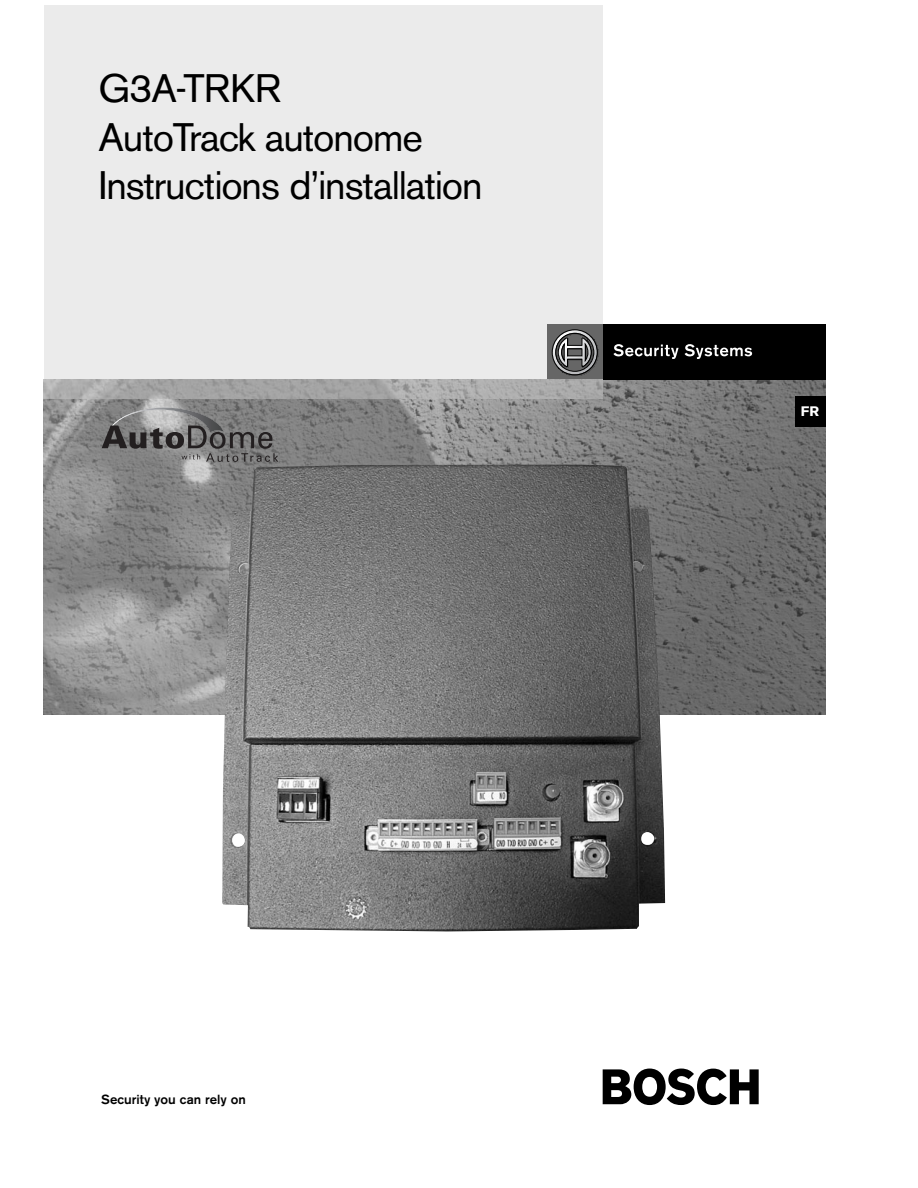
<style>
.page{position:relative;width:918px;height:1188px;background:#fff}
.page>*{position:absolute;margin:0;border:0;box-sizing:border-box;transform-origin:0 0}
.t1{font:39.45px/48.3px "Akzidenz Grotesk BQ";letter-spacing:-.03em;color:#000}
.t2{font:700 13.65px "Akzidenz Grotesk BQ";color:#fff}
.t3{font:500 13.2px "Akzidenz Grotesk BQ";color:#000}
</style>
<div class="page">
<div style="left:44px;top:5px;width:559px;height:378px;background:#ebebeb"></div>
<img style="left:44px;top:380px;width:782px;height:334px">
<div style="left:547px;top:325px;width:56px;height:55px;background:#666"></div>
<svg style="left:552px;top:330px;width:46px;height:46px"></svg>
<div style="left:603px;top:325px;width:223px;height:55px;background:#000"></div>
<svg style="left:613px;top:344px;width:66px;height:15px"></svg>
<svg style="left:685px;top:344px;width:67px;height:15px"></svg>
<svg style="left:603px;top:1069px;width:156px;height:36px"></svg>
<img style="left:44px;top:380px;width:559px;height:19px">
<div style="left:795px;top:396px;width:31px;height:31px;background:#000"></div>
<img style="left:222px;top:465px;width:443px;height:466px">
<svg style="left:102px;top:408px;width:176px;height:54px;background:#777676"></svg>
<p class="t1" style="left:99px;top:70px;width:386px">G3A-TRKR<br>AutoTrack autonome<br>Instructions d’installation</p>
<p class="t3" style="left:101px;top:1095px;width:146px">Security you can rely on</p>
<p class="t2" style="left:801px;top:407px;width:20px">FR</p>
</div>
